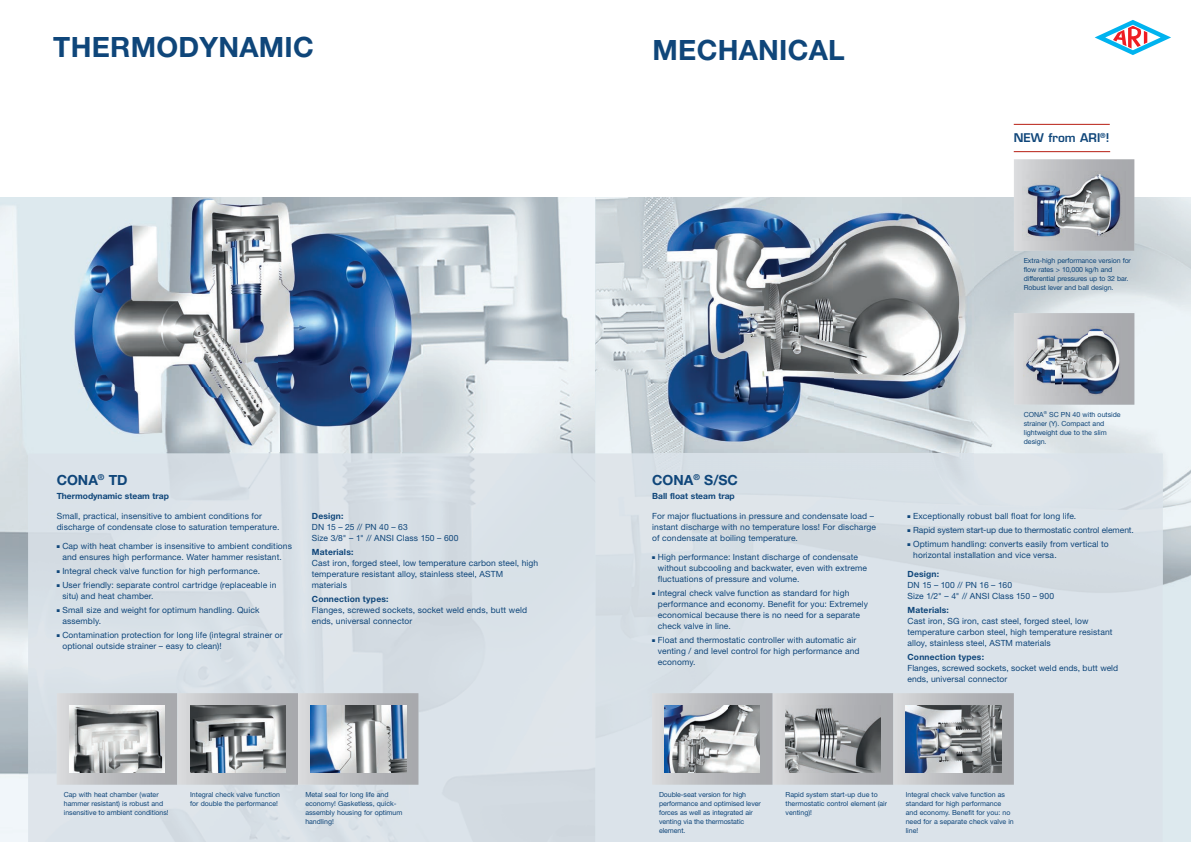
<style>
.page{position:relative;width:1191px;height:842px;background:#fff}
.page>*{position:absolute;margin:0;border:0;box-sizing:border-box;transform-origin:0 0}
.t1{font:700 28px "Helvetica Neue LT Pro";letter-spacing:.01em;color:#0f467a}
.t2{font:700 14px "Helvetica Neue LT Pro";color:#0f467a}
.t3{font:600 11.7px "Eurostile LT Std";color:#0f467a}
.t4{font:8.5px/11px "Helvetica Neue LT Pro";letter-spacing:.01em;color:#0f467a}
.t5{font:700 8.5px "Helvetica Neue LT Pro";letter-spacing:.02em;color:#0f467a}
.t6{font:8.5px "Helvetica Neue LT Pro";letter-spacing:-.01em;color:#0f467a}
.t7{font:700 8.5px "Helvetica Neue LT Pro";color:#0f467a}
.t8{font:7px/9px "Helvetica Neue LT Pro";color:#0f467a}
</style>
<div class="page">
<img style="left:0;top:197px;width:595px;height:645px">
<svg style="left:595px;top:197px;width:596px;height:645px;background:#d7dfe3"></svg>
<img style="left:28px;top:454px;width:1134px;height:388px">
<svg style="left:57px;top:693px;width:361px;height:92px;background:#bdbfc2"></svg>
<svg style="left:652px;top:693px;width:362px;height:92px;background:#bdbec1"></svg>
<img style="left:69px;top:705px;width:95px;height:67px">
<img style="left:190px;top:705px;width:95px;height:67px">
<img style="left:310px;top:705px;width:96px;height:68px">
<img style="left:664px;top:705px;width:96px;height:68px">
<img style="left:785px;top:705px;width:95px;height:68px">
<img style="left:905px;top:705px;width:96px;height:68px">
<img style="left:64px;top:197px;width:358px;height:255px">
<img style="left:659px;top:197px;width:314px;height:283px">
<svg style="left:1014px;top:159px;width:120px;height:92px;background:#bcbec1"></svg>
<img style="left:1022px;top:172px;width:103px;height:68px">
<svg style="left:1014px;top:313px;width:120px;height:92px;background:#bbbcbf"></svg>
<img style="left:1023px;top:326px;width:97px;height:70px">
<svg style="left:1094px;top:20px;width:77px;height:35px"></svg>
<hr style="left:1013px;top:124px;width:96px;height:1px;background:#c13c32">
<hr style="left:1013px;top:151px;width:97px;height:1px;background:#c13c32">
<h1 class="t1" style="left:53px;top:30px;width:262px">THERMODYNAMIC</h1>
<h1 class="t1" style="left:652px;top:32px;width:194px">MECHANICAL</h1>
<h3 class="t3" style="left:1013px;top:131px;width:97px">NEW from ARI<sup>®</sup>!</h3>
<p class="t8" style="left:1023px;top:256px;width:109px">Extra-high performance version for flow rates &gt; 10,000 kg/h and differential pressures up to 32 bar.<br>Robust lever and ball design.</p>
<h2 class="t2" style="left:57px;top:471px;width:72px">CONA<sup>®</sup> TD</h2>
<p class="t7" style="left:57px;top:490px;width:114px">Thermodynamic steam trap</p>
<p class="t4" style="left:57px;top:510px;width:224px">Small, practical, insensitive to ambient conditions for discharge of condensate close to saturation temperature.</p>
<p class="t4" style="left:57px;top:541px;width:237px;text-align:center">■ Cap with heat chamber is insensitive to ambient conditions and ensures high performance. Water hammer resistant.</p>
<p class="t4" style="left:57px;top:566px;width:205px">■ Integral check valve function for high performance.</p>
<p class="t4" style="left:62px;top:579px;width:216px;text-indent:-6px">■ User friendly: separate control cartridge (replaceable in situ) and heat chamber.</p>
<p class="t4" style="left:62px;top:604px;width:199px;text-indent:-6px">■ Small size and weight for optimum handling. Quick assembly.</p>
<p class="t4" style="left:62px;top:629px;width:222px;text-indent:-6px">■ Contamination protection for long life (integral strainer or optional outside strainer – easy to clean)!</p>
<p class="t5" style="left:312px;top:511px;width:33px">Design:</p>
<p class="t4" style="left:312px;top:521px;width:148px">DN 15 – 25 // PN 40 – 63<br>Size 3/8" – 1" // ANSI Class 150 – 600</p>
<p class="t5" style="left:312px;top:546px;width:43px">Materials:</p>
<p class="t4" style="left:312px;top:557px;width:228px">Cast iron, forged steel, low temperature carbon steel, high temperature resistant alloy, stainless steel, ASTM materials</p>
<p class="t5" style="left:312px;top:593px;width:78px">Connection types:</p>
<p class="t4" style="left:312px;top:604px;width:217px">Flanges, screwed sockets, socket weld ends, butt weld ends, universal connector</p>
<h2 class="t2" style="left:652px;top:471px;width:87px">CONA<sup>®</sup> S/SC</h2>
<p class="t7" style="left:652px;top:490px;width:84px">Ball float steam trap</p>
<p class="t4" style="left:652px;top:510px;width:225px">For major fluctuations in pressure and condensate load – instant discharge with no temperature loss! For discharge of condensate at boiling temperature.</p>
<p class="t4" style="left:658px;top:552px;width:211px;text-indent:-6px">■ High performance: Instant discharge of condensate without subcooling and backwater, even with extreme fluctuations of pressure and volume.</p>
<p class="t4" style="left:658px;top:588px;width:212px;text-indent:-6px">■ Integral check valve function as standard for high performance and economy. Benefit for you: Extremely economical because there is no need for a separate check valve in line.</p>
<p class="t4" style="left:658px;top:634px;width:203px;text-indent:-6px">■ Float and thermostatic controller with automatic air venting / and level control for high performance and economy.</p>
<p class="t8" style="left:1023px;top:410px;width:98px">CONA<sup>®</sup> SC PN 40 with outside strainer (Y). Compact and lightweight due to the slim design.</p>
<p class="t4" style="left:907px;top:510px;width:170px">■ Exceptionally robust ball float for long life.</p>
<p class="t6" style="left:907px;top:525px;width:228px">■ Rapid system start-up due to thermostatic control element.</p>
<p class="t4" style="left:913px;top:538px;width:197px;text-indent:-6px">■ Optimum handling: converts easily from vertical to horizontal installation and vice versa.</p>
<p class="t5" style="left:907px;top:569px;width:33px">Design:</p>
<p class="t4" style="left:907px;top:579px;width:148px">DN 15 – 100 // PN 16 – 160<br>Size 1/2" – 4" // ANSI Class 150 – 900</p>
<p class="t5" style="left:907px;top:605px;width:43px">Materials:</p>
<p class="t4" style="left:907px;top:615px;width:206px">Cast iron, SG iron, cast steel, forged steel, low temperature carbon steel, high temperature resistant alloy, stainless steel, ASTM materials</p>
<p class="t5" style="left:907px;top:651px;width:78px">Connection types:</p>
<p class="t4" style="left:907px;top:662px;width:212px">Flanges, screwed sockets, socket weld ends, butt weld ends, universal connector</p>
<p class="t8" style="left:64px;top:789px;width:106px">Cap with heat chamber (water hammer resistant) is robust and insensitive to ambient conditions!</p>
<p class="t8" style="left:190px;top:789px;width:91px">Integral check valve function for double the performance!</p>
<p class="t8" style="left:305px;top:789px;width:99px">Metal seal for long life and economy! Gasketless, quick&shy;assembly housing for optimum handling!</p>
<p class="t8" style="left:659px;top:790px;width:103px">Double-seat version for high performance and optimised lever forces as well as integrated air venting via the thermostatic element.</p>
<p class="t8" style="left:785px;top:790px;width:103px">Rapid system start-up due to thermostatic control element (air venting)!</p>
<p class="t8" style="left:905px;top:790px;width:110px">Integral check valve function as standard for high performance and economy. Benefit for you: no need for a separate check valve in line!</p>
</div>
